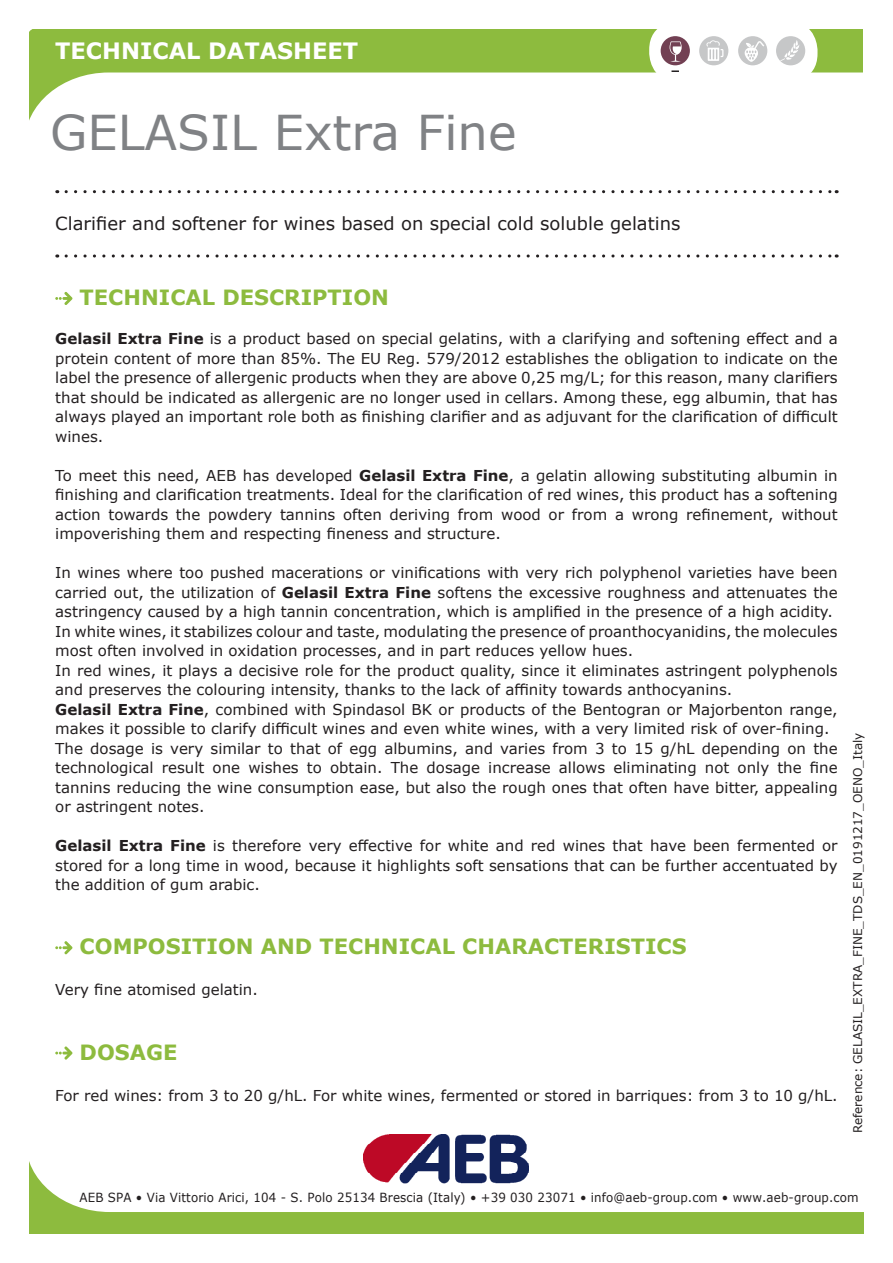
<style>
.page{position:relative;width:893px;height:1263px;background:#fff}
.page>*{position:absolute;margin:0;border:0;box-sizing:border-box;transform-origin:0 0}
.t1{font:48px "Verdana";color:#808285}
.t2{font:700 22.5px "Verdana";color:#fff}
.t3{font:700 21px "Verdana";color:#8dbb3e}
.t4{font:18px "Verdana";color:#231f20}
.t5{font:15px/19.5px "Verdana";color:#231f20;text-align:justify}
.t6{font:12.6px "Verdana";letter-spacing:.01em;color:#231f20;scale:.94 1}
.t7{font:12px "Verdana";color:#231f20}
.s1{font-weight:700}
</style>
<div class="page">
<svg style="left:30px;top:1161px;width:834px;height:72px"></svg>
<svg style="left:66px;top:190px;width:771px;height:3px"></svg>
<svg style="left:66px;top:254px;width:771px;height:4px"></svg>
<svg style="left:29px;top:30px;width:834px;height:91px"></svg>
<svg style="left:649px;top:21px;width:167px;height:61px"></svg>
<div style="left:650px;top:22px;width:167px;height:60px;background:#fff;border-radius:28px"></div>
<svg style="left:671px;top:70px;width:8px;height:2px"></svg>
<div style="left:776px;top:36px;width:29px;height:29px;background:#c6c7c8;border-radius:50%"></div>
<svg style="left:780px;top:40px;width:20px;height:21px"></svg>
<div style="left:738px;top:36px;width:29px;height:29px;background:#c6c7c8;border-radius:50%"></div>
<div style="left:661px;top:36px;width:29px;height:29px;background:#724053;border-radius:50%"></div>
<div style="left:699px;top:36px;width:29px;height:29px;background:#c6c7c8;border-radius:50%"></div>
<svg style="left:706px;top:40px;width:17px;height:21px"></svg>
<svg style="left:670px;top:41px;width:12px;height:21px"></svg>
<svg style="left:745px;top:41px;width:19px;height:21px"></svg>
<img style="left:364px;top:1134px;width:164px;height:49px">
<svg style="left:55px;top:292px;width:17px;height:13px"></svg>
<svg style="left:55px;top:941px;width:17px;height:13px"></svg>
<svg style="left:55px;top:1046px;width:17px;height:13px"></svg>
<h2 class="t2" style="left:55px;top:35px;width:304px">TECHNICAL DATASHEET</h2>
<p class="t1" style="left:50px;top:100px;width:468px">GELASIL Extra Fine</p>
<p class="t4" style="left:55px;top:211px;width:627px">Clarifier and softener for wines based on special cold soluble gelatins</p>
<p class="t3" style="left:80px;top:282px;width:311px">TECHNICAL DESCRIPTION</p>
<p class="t5" style="left:55px;top:329px;width:784px"><span class="s1">Gelasil Extra Fine</span> is a product based on special gelatins, with a clarifying and softening effect and a protein content of more than 85%. The EU Reg. 579/2012 establishes the obligation to indicate on the label the presence of allergenic products when they are above 0,25 mg/L; for this reason, many clarifiers that should be indicated as allergenic are no longer used in cellars. Among these, egg albumin, that has always played an important role both as finishing clarifier and as adjuvant for the clarification of difficult wines.</p>
<p class="t5" style="left:55px;top:465px;width:784px">To meet this need, AEB has developed <span class="s1">Gelasil Extra Fine</span>, a gelatin allowing substituting albumin in finishing and clarification treatments. Ideal for the clarification of red wines, this product has a softening action towards the powdery tannins often deriving from wood or from a wrong refinement, without impoverishing them and respecting fineness and structure.</p>
<p class="t5" style="left:55px;top:563px;width:784px">In wines where too pushed macerations or vinifications with very rich polyphenol varieties have been carried out, the utilization of <span class="s1">Gelasil Extra Fine</span> softens the excessive roughness and attenuates the astringency caused by a high tannin concentration, which is amplified in the presence of a high acidity.</p>
<p class="t5" style="left:55px;top:621px;width:784px">In white wines, it stabilizes colour and taste, modulating the presence of proanthocyanidins, the molecules most often involved in oxidation processes, and in part reduces yellow hues.</p>
<p class="t5" style="left:55px;top:660px;width:784px">In red wines, it plays a decisive role for the product quality, since it eliminates astringent polyphenols and preserves the colouring intensity, thanks to the lack of affinity towards anthocyanins.</p>
<p class="t5" style="left:55px;top:699px;width:784px"><span class="s1">Gelasil Extra Fine</span>, combined with Spindasol BK or products of the Bentogran or Majorbenton range, makes it possible to clarify difficult wines and even white wines, with a very limited risk of over-fining.</p>
<p class="t5" style="left:55px;top:738px;width:784px">The dosage is very similar to that of egg albumins, and varies from 3 to 15 g/hL depending on the technological result one wishes to obtain. The dosage increase allows eliminating not only the fine tannins reducing the wine consumption ease, but also the rough ones that often have bitter, appealing or astringent notes.</p>
<p class="t5" style="left:55px;top:836px;width:784px"><span class="s1">Gelasil Extra Fine</span> is therefore very effective for white and red wines that have been fermented or stored for a long time in wood, because it highlights soft sensations that can be further accentuated by the addition of gum arabic.</p>
<p class="t3" style="left:80px;top:932px;width:608px">COMPOSITION AND TECHNICAL CHARACTERISTICS</p>
<p class="t5" style="left:55px;top:980px;width:204px">Very fine atomised gelatin.</p>
<p class="t3" style="left:80px;top:1037px;width:99px">DOSAGE</p>
<p class="t5" style="left:55px;top:1085px;width:784px">For red wines: from 3 to 20 g/hL. For white wines, fermented or stored in barriques: from 3 to 10 g/hL.</p>
<p class="t7" style="left:850px;top:1133px;width:402px;rotate:-90deg">Reference: GELASIL_EXTRA_FINE_TDS_EN_0191217_OENO_Italy</p>
<p class="t6" style="left:80px;top:1189px;width:830px">AEB SPA • Via Vittorio Arici, 104 - S. Polo 25134 Brescia (Italy) • +39 030 23071 • info@aeb-group.com • www.aeb-group.com</p>
</div>
